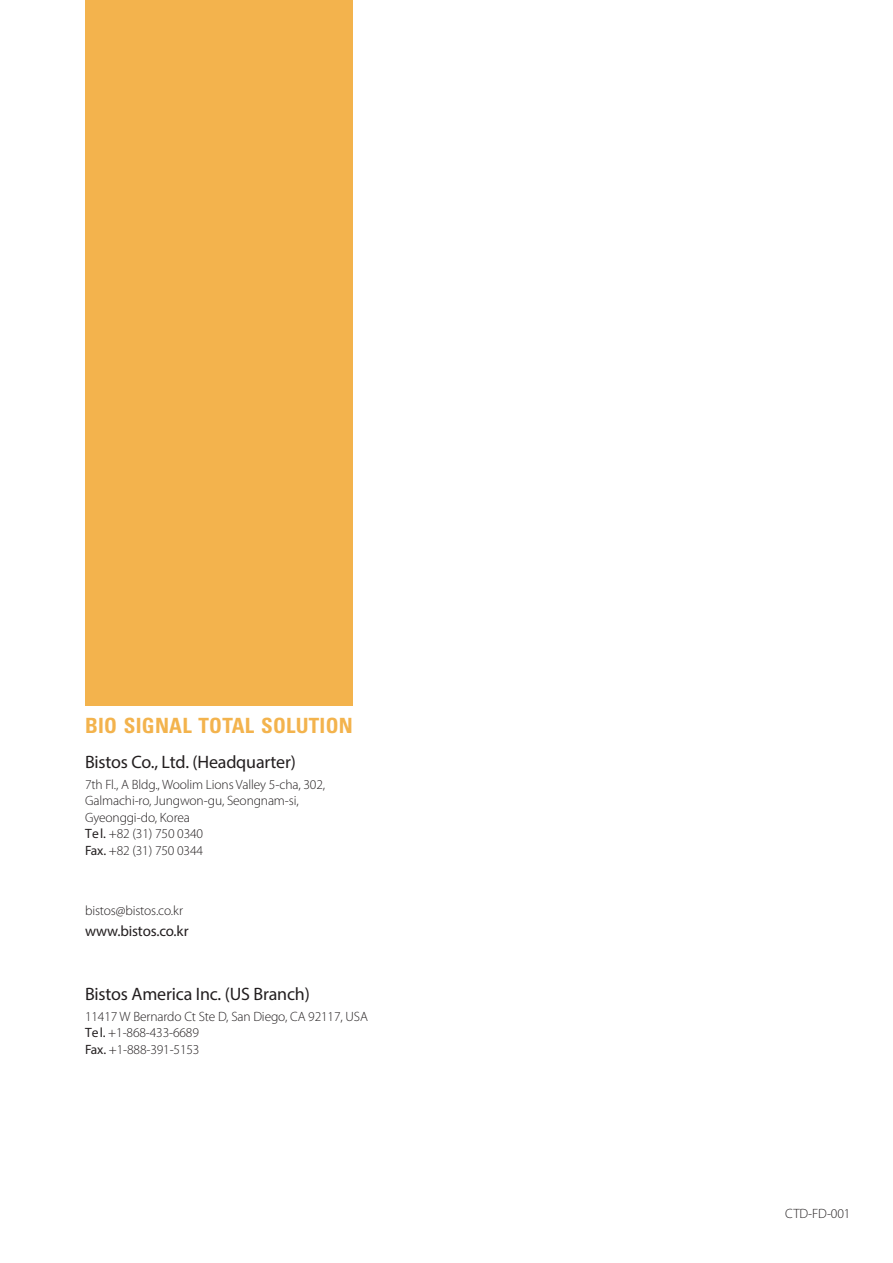
<style>
.page{position:relative;width:893px;height:1263px;background:#fff}
.page>*{position:absolute;margin:0;border:0;box-sizing:border-box;transform-origin:0 0}
.t1{font:700 condensed 21px "Univers";letter-spacing:.015em;color:#f3b34d}
.t2{font:18px "Myriad Pro";letter-spacing:-.01em;color:#231f20}
.t3{font:15px "Myriad Pro";letter-spacing:-.01em;color:#231f20}
.t4{font:300 13.5px/16.5px "Myriad Pro";letter-spacing:-.01em;color:#231f20}
.s1{font-weight:400}
</style>
<div class="page">
<div style="left:85px;top:0;width:268px;height:706px;background:#f3b34d"></div>
<h1 class="t1" style="left:85px;top:713px;width:269px">BIO SIGNAL TOTAL SOLUTION</h1>
<h2 class="t2" style="left:85px;top:750px;width:212px">Bistos Co., Ltd. (Headquarter)</h2>
<p class="t4" style="left:85px;top:776px;width:242px">7th Fl., A Bldg., Woolim Lions Valley 5-cha, 302,<br>Galmachi-ro, Jungwon-gu, Seongnam-si,<br>Gyeonggi-do, Korea<br><span class="s1">Tel.</span> +82 (31) 750 0340<br><span class="s1">Fax.</span> +82 (31) 750 0344</p>
<p class="t4" style="left:85px;top:902px;width:99px">bistos@bistos.co.kr</p>
<p class="t3" style="left:85px;top:921px;width:105px">www.bistos.co.kr</p>
<h2 class="t2" style="left:85px;top:982px;width:226px">Bistos America Inc. (US Branch)</h2>
<p class="t4" style="left:85px;top:1008px;width:284px">11417 W Bernardo Ct Ste D, San Diego, CA 92117, USA<br><span class="s1">Tel.</span> +1-868-433-6689<br><span class="s1">Fax.</span> +1-888-391-5153</p>
<p class="t4" style="left:785px;top:1205px;width:67px">CTD-FD-001</p>
</div>
